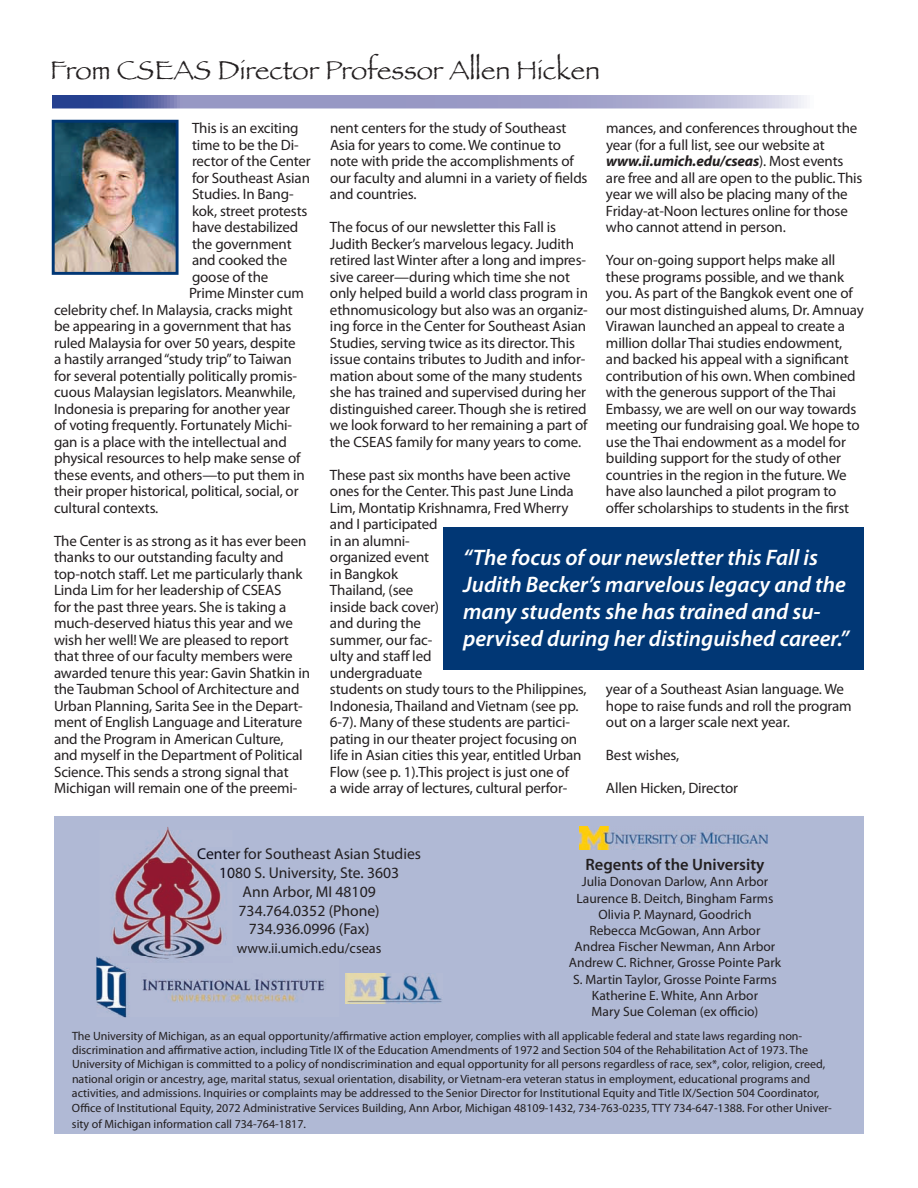
<style>
.page{position:relative;width:918px;height:1188px;background:#fff}
.page>*{position:absolute;margin:0;border:0;box-sizing:border-box;transform-origin:0 0}
.t1{font:27px "Papyrus";color:#231f20}
.t2{font:italic 600 22.5px/27px "Myriad Pro";color:#fff}
.t3{font:600 16.5px "Myriad Pro";color:#231f20}
.t4{font:15.6px/18.8px "Myriad Pro";color:#231f20;text-align:center}
.t5{font:15px/16.5px "Myriad Pro";letter-spacing:-.01em;color:#231f20}
.t6{font:14.4px "Myriad Pro";color:#231f20}
.t7{font:13.5px/16.2px "Myriad Pro";color:#231f20;text-align:center}
.t8{font:12px/14.4px "Myriad Pro";color:#231f20}
.s1{font-weight:700;font-style:italic}
.s2{color:#100d1a}
</style>
<div class="page">
<svg style="left:52px;top:95px;width:752px;height:13px;background:#9397c3"></svg>
<div style="left:54px;top:816px;width:810px;height:318px;background:#b0b9d5"></div>
<img style="left:99px;top:820px;width:134px;height:137px">
<img style="left:198px;top:848px;width:35px;height:11px">
<img style="left:221px;top:867px;width:12px;height:14px">
<img style="left:96px;top:957px;width:243px;height:60px">
<img style="left:345px;top:973px;width:98px;height:31px">
<img style="left:580px;top:827px;width:187px;height:22px">
<div style="left:443px;top:527px;width:421px;height:143px;background:#013775"></div>
<img style="left:56px;top:124px;width:119px;height:147px">
<div style="left:52px;top:120px;width:127px;height:155px;border:3px solid #013775"></div>
<p class="t1" style="left:50px;top:54px;width:551px">From CSEAS Director Professor Allen Hicken</p>
<p class="t5" style="left:192px;top:121px;width:108px">This is an exciting</p>
<p class="t5" style="left:192px;top:138px;width:108px">time to be the Di-</p>
<p class="t5" style="left:192px;top:154px;width:120px">rector of the Center</p>
<p class="t5" style="left:192px;top:171px;width:120px">for Southeast Asian</p>
<p class="t5" style="left:192px;top:187px;width:103px">Studies. In Bang-</p>
<p class="t5" style="left:192px;top:204px;width:117px">kok, street protests</p>
<p class="t5" style="left:192px;top:220px;width:108px">have destabilized</p>
<p class="t5" style="left:192px;top:237px;width:101px">the government</p>
<p class="t5" style="left:192px;top:253px;width:97px">and cooked the</p>
<p class="t5" style="left:192px;top:270px;width:78px">goose of the</p>
<p class="t5" style="left:189px;top:286px;width:117px">Prime Minster cum</p>
<p class="t5" style="left:54px;top:303px;width:240px">celebrity chef. In Malaysia, cracks might</p>
<p class="t5" style="left:54px;top:319px;width:239px">be appearing in a government that has</p>
<p class="t5" style="left:54px;top:336px;width:243px">ruled Malaysia for over 50 years, despite</p>
<p class="t5" style="left:54px;top:352px;width:239px">a hastily arranged “study trip” to Taiwan</p>
<p class="t5" style="left:54px;top:369px;width:245px">for several potentially politically promis-</p>
<p class="t5" style="left:54px;top:385px;width:243px">cuous Malaysian legislators. Meanwhile,</p>
<p class="t5" style="left:54px;top:402px;width:238px">Indonesia is preparing for another year</p>
<p class="t5" style="left:54px;top:418px;width:240px">of voting frequently. Fortunately Michi-</p>
<p class="t5" style="left:54px;top:435px;width:234px">gan is a place with the intellectual and</p>
<p class="t5" style="left:54px;top:451px;width:248px">physical resources to help make sense of</p>
<p class="t5" style="left:54px;top:468px;width:252px">these events, and others—to put them in</p>
<p class="t5" style="left:54px;top:484px;width:246px">their proper historical, political, social, or</p>
<p class="t5" style="left:54px;top:501px;width:106px">cultural contexts.</p>
<p class="t5" style="left:54px;top:534px;width:258px">The Center is as strong as it has ever been thanks to our outstanding faculty and top-notch staff. Let me particularly thank Linda Lim for her leadership of CSEAS<br>for the past three years. She is taking a much-deserved hiatus this year and we wish her well! We are pleased to report that three of our faculty members were awarded tenure this year: Gavin Shatkin in the Taubman School of Architecture and Urban Planning, Sarita See in the Depart&shy;ment of English Language and Literature and the Program in American Culture, and myself in the Department of Political Science. This sends a strong signal that Michigan will remain one of the preemi-</p>
<p class="t5" style="left:606px;top:121px;width:258px">mances, and conferences throughout the year (for a full list, see our website at <span class="s1">www.ii.umich.edu/cseas</span>). Most events are free and all are open to the public. This year we will also be placing many of the Friday-at-Noon lectures online for those who cannot attend in person.</p>
<p class="t5" style="left:606px;top:253px;width:259px">Your on-going support helps make all these programs possible, and we thank you. As part of the Bangkok event one of our most distinguished alums, Dr. Amnuay Virawan launched an appeal to create a million dollar Thai studies endowment, and backed his appeal with a significant contribution of his own. When combined with the generous support of the Thai Embassy, we are well on our way towards meeting our fundraising goal. We hope to use the Thai endowment as a model for building support for the study of other countries in the region in the future. We have also launched a pilot program to offer scholarships to students in the first</p>
<p class="t5" style="left:330px;top:121px;width:259px">nent centers for the study of Southeast Asia for years to come. We continue to note with pride the accomplishments of our faculty and alumni in a variety of fields and countries.</p>
<p class="t5" style="left:330px;top:220px;width:260px">The focus of our newsletter this Fall is Judith Becker’s marvelous legacy. Judith retired last Winter after a long and impres&shy;sive career—during which time she not only helped build a world class program in ethnomusicology but also was an organiz&shy;ing force in the Center for Southeast Asian Studies, serving twice as its director. This issue contains tributes to Judith and infor&shy;mation about some of the many students she has trained and supervised during her distinguished career. Though she is retired we look forward to her remaining a part of the CSEAS family for many years to come.</p>
<p class="t5" style="left:330px;top:468px;width:258px">These past six months have been active ones for the Center. This past June Linda<br>Lim, Montatip Krishnamra, Fred Wherry and I participated<br>in an alumni-<br>organized event<br>in Bangkok<br>Thailand, (see<br>inside back cover)<br>and during the<br>summer, our fac-<br>ulty and staff led<br>undergraduate<br>students on study tours to the Philippines,<br>Indonesia, Thailand and Vietnam (see pp.<br>6-7). Many of these students are partici&shy;pating in our theater project focusing on life in Asian cities this year, entitled Urban<br>Flow (see p. 1).This project is just one of<br>a wide array of lectures, cultural perfor-</p>
<p class="t2" style="left:463px;top:545px;width:388px">“The focus of our newsletter this Fall is Judith Becker’s marvelous legacy and the many students she has trained and su&shy;pervised during her distinguished career.”</p>
<p class="t5" style="left:606px;top:682px;width:247px">year of a Southeast Asian language. We hope to raise funds and roll the program out on a larger scale next year.</p>
<p class="t5" style="left:606px;top:748px;width:75px">Best wishes,</p>
<p class="t5" style="left:606px;top:781px;width:134px">Allen Hicken, Director</p>
<p class="t4" style="left:197px;top:846px;width:226px"><span class="s2">Cente</span>r for Southeast Asian Studies<br><span class="s2">10</span>80 S. University, Ste. 3603<br>Ann Arbor, MI 48109<br>734.764.0352 (Phone)<br>734.936.0996 (Fax)</p>
<p class="t6" style="left:237px;top:943px;width:146px">www.ii.umich.edu/cseas</p>
<p class="t3" style="left:586px;top:858px;width:180px">Regents of the University</p>
<p class="t7" style="left:569px;top:875px;width:214px">Julia Donovan Darlow, Ann Arbor<br>Laurence B. Deitch, Bingham Farms<br>Olivia P. Maynard, Goodrich<br>Rebecca McGowan, Ann Arbor<br>Andrea Fischer Newman, Ann Arbor<br>Andrew C. Richner, Grosse Pointe Park<br>S. Martin Taylor, Grosse Pointe Farms<br>Katherine E. White, Ann Arbor<br>Mary Sue Coleman (ex officio)</p>
<p class="t8" style="left:72px;top:1029px;width:762px">The University of Michigan, as an equal opportunity/affirmative action employer, complies with all applicable federal and state laws regarding non&shy;discrimination and affirmative action, including Title IX of the Education Amendments of 1972 and Section 504 of the Rehabilitation Act of 1973. The University of Michigan is committed to a policy of nondiscrimination and equal opportunity for all persons regardless of race, sex*, color, religion, creed, national origin or ancestry, age, marital status, sexual orientation, disability, or Vietnam-era veteran status in employment, educational programs and activities, and admissions. Inquiries or complaints may be addressed to the Senior Director for Institutional Equity and Title IX/Section 504 Coordinator, Office of Institutional Equity, 2072 Administrative Services Building, Ann Arbor, Michigan 48109-1432, 734-763-0235, TTY 734-647-1388. For other Univer-</p>
<p class="t8" style="left:72px;top:1117px;width:236px">sity of Michigan information call 734-764-1817.</p>
</div>
